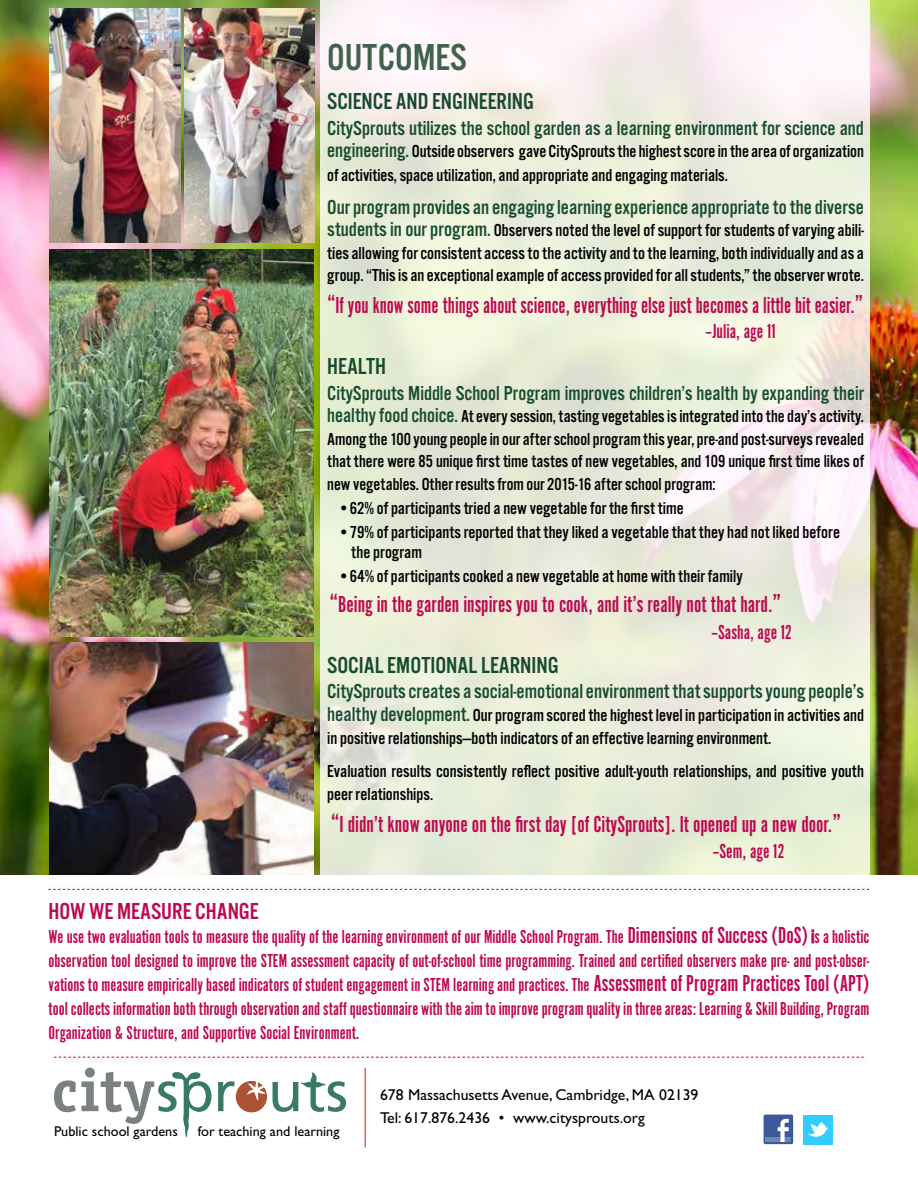
<style>
.page{position:relative;width:918px;height:1188px;background:#fff}
.page>*{position:absolute;margin:0;border:0;box-sizing:border-box;transform-origin:0 0}
.t1{font:39px "Alternate Got No 3 D";color:#41624c}
.t2{font:24px "Alternate Got No 1 D";color:#bd0850}
.t3{font:24px "Alternate Got No 1 D";color:#bd0850;scale:.96 1}
.t4{font:24px "Alternate Got No 3 D";color:#174b30}
.t5{font:24px "Alternate Got No 3 D";color:#bd0850}
.t6{font:21px "Alternate Got No 3 D";color:#174b30}
.t7{font:21px "Alternate Got No 1 D";color:#bd0850}
.t8{font:19.5px/24px "Alternate Got No 1 D";color:#bd0850;text-align:justify}
.t9{font:18px/23.2px "Alternate Got No 3 D";color:#000}
.t10{font:15.75px/22.5px "Gill Sans";color:#000}
.t11{font:14.25px "Gill Sans";color:#000}
.s1{font-size:21px;color:#174b30}
.s2{font-size:27px}
.s3{font-size:24px}
</style>
<div class="page">
<img style="left:0;top:0;width:918px;height:875px">
<svg style="left:218px;top:1072px;width:128px;height:40px"></svg>
<svg style="left:54px;top:1068px;width:157px;height:70px"></svg>
<hr style="left:365px;top:1068px;width:1px;height:80px;background:#e21f26">
<div style="left:803px;top:1115px;width:30px;height:29px;background:#3cf"></div>
<svg style="left:808px;top:1122px;width:21px;height:15px"></svg>
<div style="left:764px;top:1115px;width:29px;height:29px;background:#3d5999;border-radius:2px"></div>
<hr style="left:766px;top:1138px;width:25px;height:4px;background:#6e85b3">
<svg style="left:778px;top:1119px;width:11px;height:23px"></svg>
<img style="left:50px;top:249px;width:263px;height:388px">
<svg style="left:320px;top:0;width:549px;height:875px;background:#ebeddd"></svg>
<svg style="left:48px;top:889px;width:821px;height:1px"></svg>
<svg style="left:812px;top:930px;width:2px;height:13px"></svg>
<img style="left:185px;top:9px;width:129px;height:234px">
<img style="left:49px;top:9px;width:131px;height:233px">
<img style="left:49px;top:643px;width:264px;height:232px">
<svg style="left:54px;top:1057px;width:810px;height:1px"></svg>
<h1 class="t1" style="left:327px;top:37px;width:18px">Outc</h1>
<h1 class="t1" style="left:395px;top:37px;width:36px">omes</h1>
<h2 class="t4" style="left:327px;top:89px;width:206px">Science and Engineering</h2>
<p class="t6" style="left:327px;top:117px;width:538px">CitySprouts utilizes the school garden as a learning environment for science and</p>
<p class="t9" style="left:327px;top:140px;width:538px"><span class="s1">engineering.</span> Outside observers gave CitySprouts the highest score in the area of organization of activities, space utilization, and appropriate and engaging materials.</p>
<p class="t6" style="left:327px;top:196px;width:538px">Our program provides an engaging learning experience appropriate to the diverse</p>
<p class="t9" style="left:327px;top:219px;width:538px;line-height:22.5px;text-align:justify"><span class="s1">students in our program.</span> Observers noted the level of support for students of varying abili&shy;ties allowing for consistent access to the activity and to the learning, both individually and as a group. “This is an exceptional example of access provided for all students,” the observer wrote.</p>
<h2 class="t3" style="left:327px;top:293px;width:560px"><span class="s2">“</span>If you know some things about science, everything else just becomes a little bit easier.<span class="s2">”</span></h2>
<p class="t7" style="left:705px;top:321px;width:72px">–Julia, age 11</p>
<h2 class="t4" style="left:327px;top:354px;width:50px">Health</h2>
<p class="t6" style="left:327px;top:382px;width:538px">CitySprouts Middle School Program improves children’s health by expanding their</p>
<p class="t9" style="left:327px;top:405px;width:538px;line-height:22.8px;text-align:justify"><span class="s1">healthy food choice.</span> At every session, tasting vegetables is integrated into the day’s activity.<br>Among the 100 young people in our after school program this year, pre-and post-surveys revealed that there were 85 unique first time tastes of new vegetables, and 109 unique first time likes of new vegetables. Other results from our 2015-16 after school program:</p>
<p class="t9" style="left:338px;top:497px;width:347px">•62% of participants tried a new vegetable for the first time</p>
<p class="t9" style="left:351px;top:523px;width:490px;line-height:19.5px;text-indent:-14px">•79% of participants reported that they liked a vegetable that they had not liked before the program</p>
<p class="t9" style="left:338px;top:564px;width:407px">•64% of participants cooked a new vegetable at home with their family</p>
<h2 class="t2" style="left:329px;top:592px;width:453px"><span class="s2">“</span>Being in the garden inspires you to cook, and it’s really not that hard.<span class="s2">”</span></h2>
<p class="t7" style="left:711px;top:621px;width:83px">–Sasha, age 12</p>
<h2 class="t4" style="left:327px;top:652px;width:231px">Social Emotional Learning</h2>
<p class="t6" style="left:327px;top:680px;width:538px">CitySprouts creates a social-emotional environment that supports young people’s</p>
<p class="t9" style="left:327px;top:703px;width:538px"><span class="s1">healthy development.</span> Our program scored the highest level in participation in activities and in positive relationships—both indicators of an effective learning environment.</p>
<p class="t9" style="left:327px;top:759px;width:538px">Evaluation results consistently reflect positive adult-youth relationships, and positive youth peer relationships.</p>
<h2 class="t2" style="left:331px;top:812px;width:512px"><span class="s2">“</span>I didn’t know anyone on the first day [of CitySprouts]. It opened up a new door.<span class="s2">”</span></h2>
<p class="t7" style="left:712px;top:840px;width:74px">–Sem, age 12</p>
<h2 class="t5" style="left:49px;top:899px;width:201px">How We Measure Change</h2>
<p class="t8" style="left:49px;top:925px;width:822px">We use two evaluation tools to measure the quality of the learning environment of our Middle School Program. The <span class="s3">Dimensions of Success (DoS)</span> is a holistic observation tool designed to improve the STEM assessment capacity of out-of-school time programming. Trained and certified observers make pre- and post-obser&shy;vations to measure empirically based indicators of student engagement in STEM learning and practices. The <span class="s3">Assessment of Program Practices Tool (APT) </span>tool collects information both through observation and staff questionnaire with the aim to improve program quality in three areas: Learning &amp; Skill Building, Program Organization &amp; Structure, and Supportive Social Environment.</p>
<p class="t11" style="left:54px;top:1123px;width:125px">Public school gardens</p>
<p class="t11" style="left:198px;top:1123px;width:143px">for teaching and learning</p>
<p class="t10" style="left:380px;top:1084px;width:320px">678 Massachusetts Avenue, Cambridge, MA 02139<br>Tel: 617.876.2436 • www.citysprouts.org</p>
</div>
